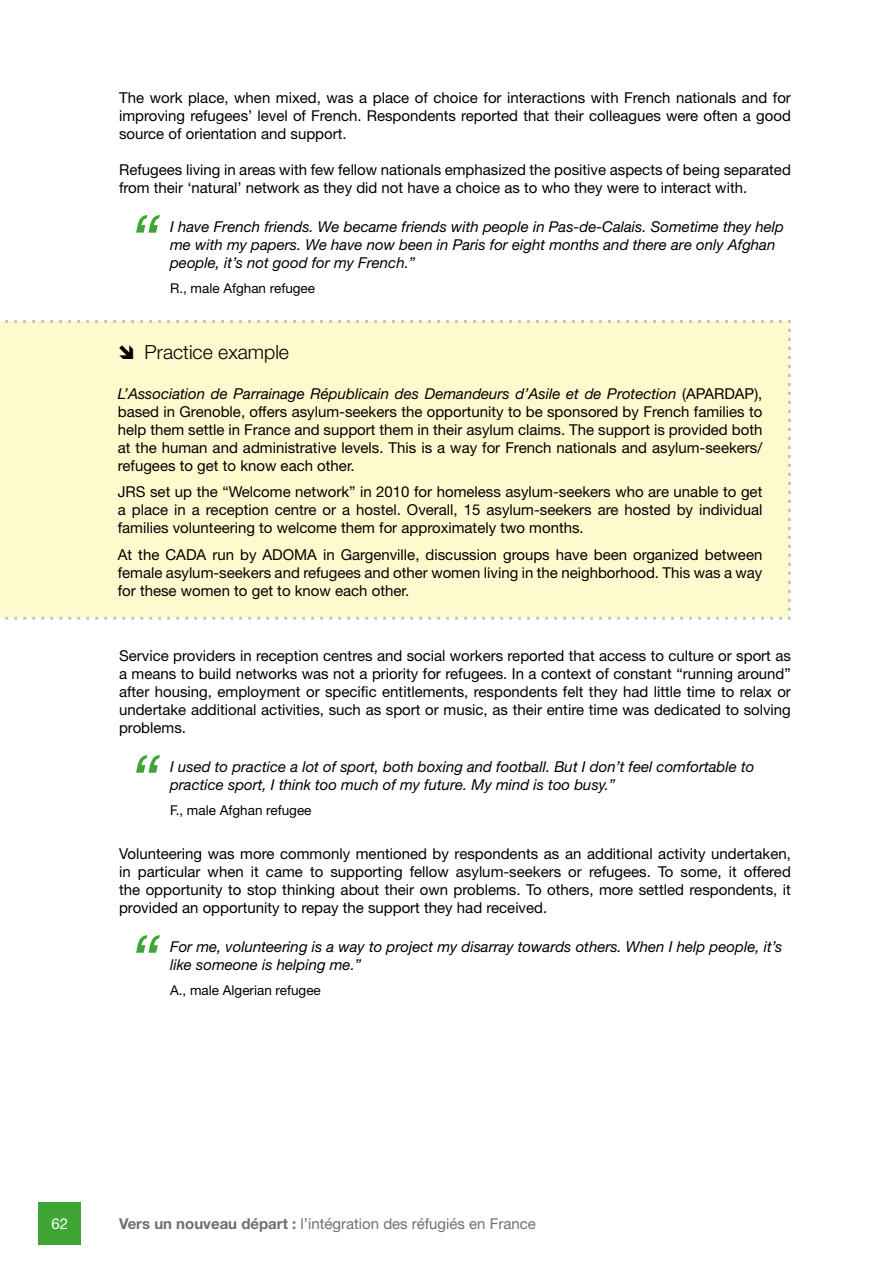
<style>
.page{position:relative;width:893px;height:1263px;background:#fff}
.page>*{position:absolute;margin:0;border:0;box-sizing:border-box;transform-origin:0 0}
.t1{font:italic 68.4px "Helvetica Neue CE";color:#3fa535}
.t2{font:300 19.5px "Helvetica Neue CE";color:#000}
.t3{font:15px/18px "Helvetica Neue CE";color:#000;text-align:justify}
.t4{font:italic 15px/18px "Helvetica Neue CE";color:#000}
.t5{font:15px "Helvetica Neue CE";color:#706f6f}
.t6{font:15px "Helvetica Neue CE";color:#fff}
.t7{font:13.5px "Helvetica Neue CE";color:#000}
.s1{font-style:italic}
.s2{font-weight:700}
</style>
<div class="page">
<div style="left:0;top:320px;width:791px;height:300px;background:#fff9ce"></div>
<div style="left:39px;top:1202px;width:42px;height:42px;background:#3fa535"></div>
<svg style="left:119px;top:345px;width:14px;height:14px"></svg>
<p class="t3" style="left:119px;top:89px;width:673px">The work place, when mixed, was a place of choice for interactions with French nationals and for improving refugees’ level of French. Respondents reported that their colleagues were often a good source of orientation and support.</p>
<p class="t3" style="left:119px;top:161px;width:673px">Refugees living in areas with few fellow nationals emphasized the positive aspects of being separated from their ‘natural’ network as they did not have a choice as to who they were to interact with.</p>
<h1 class="t1" style="left:130px;top:199px;width:31px">“</h1>
<p class="t4" style="left:170px;top:218px;width:616px">I have French friends. We became friends with people in Pas-de-Calais. Sometime they help me with my papers. We have now been in Paris for eight months and there are only Afghan people, it’s not good for my French.”</p>
<p class="t7" style="left:170px;top:280px;width:147px">R., male Afghan refugee</p>
<h2 class="t2" style="left:145px;top:341px;width:146px">Practice example</h2>
<p class="t3" style="left:118px;top:384px;width:646px"><span class="s1">L’Association de Parrainage Républicain des Demandeurs d’Asile et de Protection</span> (APARDAP), based in Grenoble, offers asylum-seekers the opportunity to be sponsored by French families to help them settle in France and support them in their asylum claims. The support is provided both at the human and administrative levels. This is a way for French nationals and asylum-seekers/ refugees to get to know each other.</p>
<p class="t3" style="left:118px;top:483px;width:646px">JRS set up the “Welcome network” in 2010 for homeless asylum-seekers who are unable to get a place in a reception centre or a hostel. Overall, 15 asylum-seekers are hosted by individual families volunteering to welcome them for approximately two months.</p>
<p class="t3" style="left:118px;top:545px;width:646px">At the CADA run by ADOMA in Gargenville, discussion groups have been organized between female asylum-seekers and refugees and other women living in the neighborhood. This was a way for these women to get to know each other.</p>
<p class="t3" style="left:119px;top:647px;width:673px">Service providers in reception centres and social workers reported that access to culture or sport as a means to build networks was not a priority for refugees. In a context of constant “running around” after housing, employment or specific entitlements, respondents felt they had little time to relax or undertake additional activities, such as sport or music, as their entire time was dedicated to solving problems.</p>
<h1 class="t1" style="left:130px;top:739px;width:31px">“</h1>
<p class="t4" style="left:170px;top:758px;width:586px">I used to practice a lot of sport, both boxing and football. But I don’t feel comfortable to practice sport, I think too much of my future. My mind is too busy.”</p>
<p class="t7" style="left:170px;top:802px;width:143px">F., male Afghan refugee</p>
<p class="t3" style="left:119px;top:845px;width:673px">Volunteering was more commonly mentioned by respondents as an additional activity undertaken, in particular when it came to supporting fellow asylum-seekers or refugees. To some, it offered the opportunity to stop thinking about their own problems. To others, more settled respondents, it provided an opportunity to repay the support they had received.</p>
<h1 class="t1" style="left:130px;top:919px;width:31px">“</h1>
<p class="t4" style="left:170px;top:938px;width:614px">For me, volunteering is a way to project my disarray towards others. When I help people, it’s like someone is helping me.”</p>
<p class="t7" style="left:170px;top:982px;width:152px">A., male Algerian refugee</p>
<p class="t6" style="left:51px;top:1215px;width:18px">62</p>
<p class="t5" style="left:119px;top:1215px;width:418px"><span class="s2">Vers un nouveau départ :</span> l’intégration des réfugiés en France</p>
</div>
